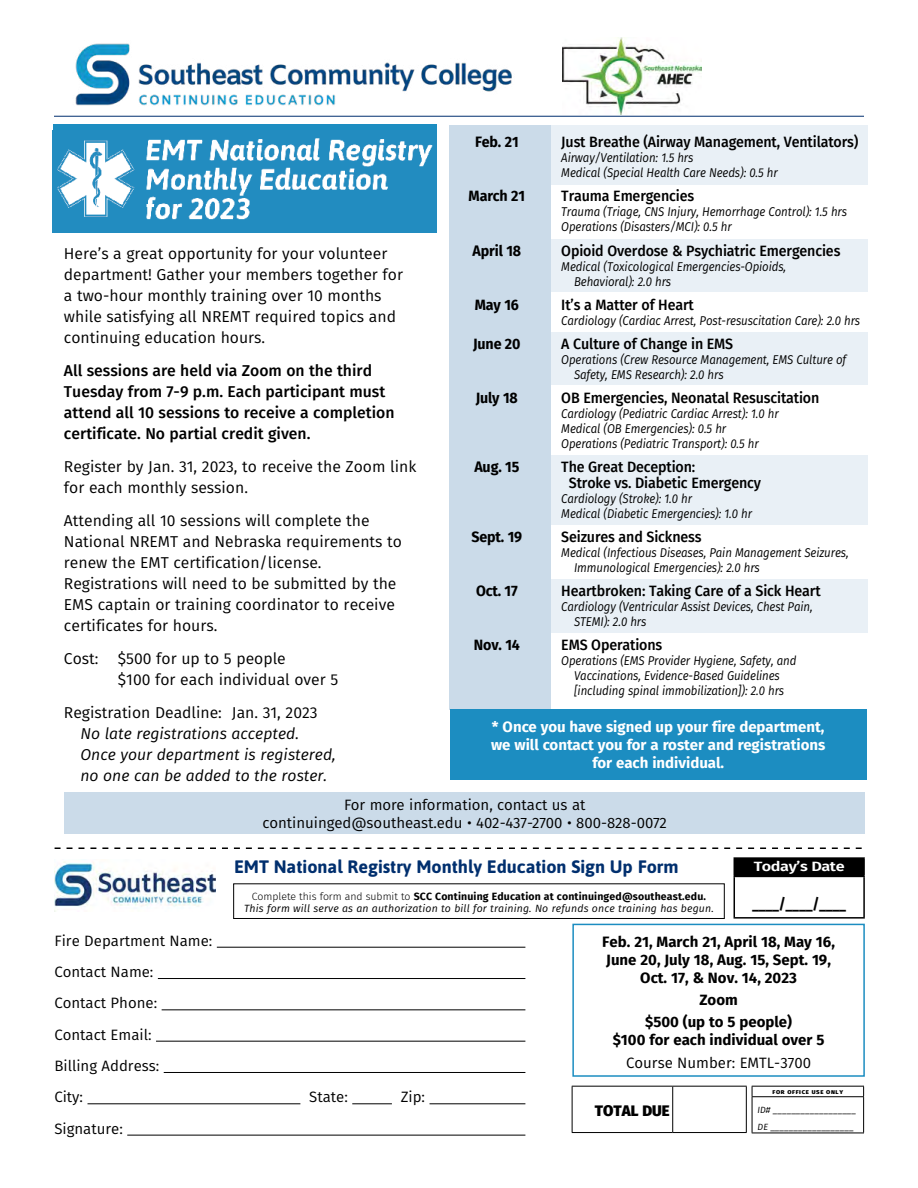
<style>
.page{position:relative;width:918px;height:1188px;background:#fff}
.page>*{position:absolute;margin:0;border:0;box-sizing:border-box;transform-origin:0 0}
.t1{font:700 18px "Asap";color:#002f6e}
.text{font:15.75px/21px "Fira Sans";color:#000}
.text-2{font:500 15.75px/21px "Fira Sans";color:#000}
.text-3{font:italic 15.75px/21px "Fira Sans";color:#000}
.t2{font:500 15px/16.5px "Fira Sans";letter-spacing:-.01em;color:#000;scale:.95 1}
.description{font:15px/18px "Fira Sans";color:#000;text-align:center}
.t3{font:700 15px/18px "Fira Sans";color:#000;text-align:center}
.description-2{font:700 15px/18px "Fira Sans";color:#fff;text-align:center}
.t4{font:700 15px "Fira Sans";color:#000;scale:.95 1}
.t5{font:700 15px "Fira Sans";color:#000;scale:.9 1}
.t6{font:900 15px "Fira Sans";color:#000}
.t7{font:600 13.5px "Fira Sans";letter-spacing:-.025em;color:#fff;scale:1.2 1}
.t8{font:italic 12.75px/15px "Fira Sans";letter-spacing:-.01em;color:#000;scale:.9 1}
.t9{font:italic 10.5px "Fira Sans";letter-spacing:.015em;color:#000}
.t10{font:700 10.5px "Fira Sans";letter-spacing:.015em;color:#000}
.t11{font:italic 9px "Fira Sans";color:#000}
.t12{font:900 5.4px "Fira Sans";letter-spacing:.11em;color:#000;scale:1.11 1}
.s1{font-style:normal}
.s2{font-weight:300}
</style>
<div class="page">
<div style="left:463px;top:125px;width:405px;height:60px;background:#e9f0f6"></div>
<div style="left:463px;top:239px;width:405px;height:53px;background:#e9f0f6"></div>
<div style="left:463px;top:332px;width:405px;height:53px;background:#e9f0f6"></div>
<div style="left:463px;top:455px;width:405px;height:70px;background:#e9f0f6"></div>
<div style="left:463px;top:580px;width:405px;height:53px;background:#e9f0f6"></div>
<div style="left:449px;top:125px;width:102px;height:585px;background:#cbdbe9"></div>
<div style="left:64px;top:792px;width:801px;height:42px;background:#cbdbe9"></div>
<div style="left:450px;top:710px;width:417px;height:70px;background:#1c8dc1"></div>
<hr style="left:217px;top:947px;width:308px;height:1px;background:#000">
<hr style="left:158px;top:978px;width:367px;height:1px;background:#000">
<hr style="left:162px;top:1009px;width:363px;height:1px;background:#000">
<hr style="left:156px;top:1041px;width:369px;height:1px;background:#000">
<hr style="left:164px;top:1072px;width:361px;height:1px;background:#000">
<hr style="left:88px;top:1103px;width:212px;height:1px;background:#000">
<hr style="left:352px;top:1103px;width:40px;height:1px;background:#000">
<hr style="left:430px;top:1103px;width:95px;height:1px;background:#000">
<hr style="left:127px;top:1135px;width:398px;height:1px;background:#000">
<div style="left:572px;top:924px;width:293px;height:153px;border:2px solid #1c8dc1"></div>
<div style="left:53px;top:124px;width:383px;height:109px;background:#1c8dc1"></div>
<img style="left:57px;top:138px;width:376px;height:82px">
<svg style="left:55px;top:848px;width:807px;height:1px"></svg>
<svg style="left:233px;top:883px;width:492px;height:36px"></svg>
<div style="left:734px;top:858px;width:130px;height:18px;background:#000"></div>
<hr style="left:734px;top:857px;width:131px;height:2px;background:#000">
<svg style="left:864px;top:859px;width:1px;height:17px"></svg>
<hr style="left:734px;top:876px;width:131px;height:1px;background:#000">
<hr style="left:734px;top:877px;width:1px;height:40px;background:#000">
<hr style="left:863px;top:877px;width:2px;height:40px;background:#000">
<hr style="left:734px;top:917px;width:131px;height:2px;background:#000">
<img style="left:54px;top:859px;width:162px;height:52px">
<hr style="left:752px;top:1096px;width:112px;height:1px;background:#000">
<hr style="left:863px;top:1097px;width:1px;height:36px;background:#000">
<hr style="left:752px;top:1086px;width:112px;height:1px;background:#000">
<hr style="left:752px;top:1097px;width:1px;height:36px;background:#000">
<hr style="left:752px;top:1133px;width:112px;height:1px;background:#000">
<svg style="left:673px;top:1087px;width:73px;height:45px"></svg>
<hr style="left:572px;top:1086px;width:101px;height:1px;background:#000">
<hr style="left:673px;top:1086px;width:74px;height:1px;background:#000">
<hr style="left:672px;top:1087px;width:1px;height:45px;background:#000">
<hr style="left:572px;top:1087px;width:1px;height:45px;background:#000">
<hr style="left:746px;top:1087px;width:1px;height:45px;background:#000">
<hr style="left:572px;top:1132px;width:101px;height:1px;background:#000">
<hr style="left:673px;top:1132px;width:74px;height:1px;background:#000">
<img style="left:75px;top:43px;width:437px;height:63px">
<img style="left:563px;top:37px;width:138px;height:78px">
<hr style="left:54px;top:116px;width:810px;height:1px;background:#002f6e">
<p class="text" style="left:64px;top:243px;width:341px">Here’s a great opportunity for your volunteer department! Gather your members together for a two-hour monthly training over 10 months while satisfying all NREMT required topics and continuing education hours.</p>
<p class="text-2" style="left:64px;top:359px;width:332px">All sessions are held via Zoom on the third Tuesday from 7-9 p.m. Each participant must attend all 10 sessions to receive a completion certificate. No partial credit given.</p>
<p class="text" style="left:64px;top:456px;width:354px">Register by Jan. 31, 2023, to receive the Zoom link for each monthly session.</p>
<p class="text" style="left:64px;top:509px;width:339px">Attending all 10 sessions will complete the National NREMT and Nebraska requirements to renew the EMT certification/license.<br>Registrations will need to be submitted by the EMS captain or training coordinator to receive certificates for hours.</p>
<p class="text" style="left:118px;top:647px;width:222px;text-indent:-54px">Cost: $500 for up to 5 people<br>$100 for each individual over 5</p>
<p class="text-3" style="left:80px;top:701px;width:257px;text-indent:-16px"><span class="s1">Registration Deadline: Jan. 31, 2023<br></span>No late registrations accepted.<br>Once your department is registered, no one can be added to the roster.</p>
<p class="t4" style="left:475px;top:130px;width:47px">Feb. 21</p>
<p class="t2" style="left:561px;top:133px;width:314px">Just Breathe (Airway Management, Ventilators)</p>
<p class="t8" style="left:561px;top:150px;width:148px">Airway/Ventilation: 1.5 hrs</p>
<p class="t8" style="left:561px;top:165px;width:242px">Medical (Special Health Care Needs): 0.5 hr</p>
<p class="t4" style="left:469px;top:184px;width:61px">March 21</p>
<p class="t2" style="left:561px;top:187px;width:141px">Trauma Emergencies</p>
<p class="t8" style="left:561px;top:204px;width:319px">Trauma (Triage, CNS Injury, Hemorrhage Control): 1.5 hrs</p>
<p class="t8" style="left:561px;top:219px;width:191px">Operations (Disasters/MCI): 0.5 hr</p>
<p class="t4" style="left:473px;top:238px;width:53px">April 18</p>
<p class="t2" style="left:561px;top:241px;width:295px">Opioid Overdose &amp; Psychiatric Emergencies</p>
<p class="t8" style="left:574px;top:258px;width:237px;text-indent:-13px">Medical (Toxicological Emergencies-Opioids,<br>Behavioral): 2.0 hrs</p>
<p class="t4" style="left:475px;top:292px;width:48px">May 16</p>
<p class="t2" style="left:561px;top:295px;width:141px">It’s a Matter of Heart</p>
<p class="t8" style="left:561px;top:312px;width:334px">Cardiology (Cardiac Arrest, Post-resuscitation Care): 2.0 hrs</p>
<p class="t4" style="left:473px;top:331px;width:51px">June 20</p>
<p class="t2" style="left:561px;top:334px;width:183px">A Culture of Change in EMS</p>
<p class="t8" style="left:574px;top:351px;width:304px;text-indent:-13px">Operations (Crew Resource Management, EMS Culture of<br>Safety, EMS Research): 2.0 hrs</p>
<p class="t4" style="left:476px;top:385px;width:46px">July 18</p>
<p class="t2" style="left:561px;top:388px;width:273px">OB Emergencies, Neonatal Resuscitation</p>
<p class="t8" style="left:561px;top:406px;width:243px">Cardiology (Pediatric Cardiac Arrest): 1.0 hr</p>
<p class="t8" style="left:561px;top:421px;width:185px">Medical (OB Emergencies): 0.5 hr</p>
<p class="t8" style="left:561px;top:436px;width:221px">Operations (Pediatric Transport): 0.5 hr</p>
<p class="t4" style="left:474px;top:454px;width:49px">Aug. 15</p>
<p class="t2" style="left:569px;top:458px;width:204px;text-indent:-8px">The Great Deception:<br>Stroke vs. Diabetic Emergency</p>
<p class="t8" style="left:561px;top:491px;width:147px">Cardiology (Stroke): 1.0 hr</p>
<p class="t8" style="left:561px;top:506px;width:214px">Medical (Diabetic Emergencies): 1.0 hr</p>
<p class="t4" style="left:471px;top:524px;width:55px">Sept. 19</p>
<p class="t2" style="left:561px;top:528px;width:149px">Seizures and Sickness</p>
<p class="t8" style="left:574px;top:545px;width:307px;text-indent:-13px">Medical (Infectious Diseases, Pain Management Seizures,<br>Immunological Emergencies): 2.0 hrs</p>
<p class="t4" style="left:476px;top:579px;width:45px">Oct. 17</p>
<p class="t2" style="left:561px;top:582px;width:275px">Heartbroken: Taking Care of a Sick Heart</p>
<p class="t8" style="left:574px;top:599px;width:267px;text-indent:-13px">Cardiology (Ventricular Assist Devices, Chest Pain,<br>STEMI): 2.0 hrs</p>
<p class="t4" style="left:474px;top:633px;width:50px">Nov. 14</p>
<p class="t2" style="left:561px;top:636px;width:108px">EMS Operations</p>
<p class="t8" style="left:561px;top:653px;width:263px;text-align:center">Operations (EMS Provider Hygiene, Safety, and<br>Vaccinations, Evidence-Based Guidelines [including spinal immobilization]): 2.0 hrs</p>
<p class="description-2" style="left:491px;top:717px;width:336px">* Once you have signed up your fire department, we will contact you for a roster and registrations for each individual.</p>
<p class="description" style="left:263px;top:795px;width:406px">For more information, contact us at continuinged@southeast.edu • 402-437-2700 • 800-828-0072</p>
<p class="t1" style="left:234px;top:854px;width:446px">EMT National Registry Monthly Education Sign Up Form</p>
<p class="t10" style="left:252px;top:887px;width:456px"><span class="s2">Complete this form and submit to</span> SCC Continuing Education at continuinged@southeast.edu.</p>
<p class="t9" style="left:244px;top:901px;width:471px">This form will serve as an authorization to bill for training. No refunds once training has begun.</p>
<p class="t7" style="left:754px;top:855px;width:77px">Today’s Date</p>
<p class="t5" style="left:752px;top:891px;width:106px">____/____/____</p>
<p class="description" style="left:54px;top:931px;width:160px">Fire Department Name:</p>
<p class="description" style="left:54px;top:962px;width:101px">Contact Name:</p>
<p class="description" style="left:54px;top:994px;width:104px">Contact Phone:</p>
<p class="description" style="left:54px;top:1025px;width:99px">Contact Email:</p>
<p class="description" style="left:54px;top:1056px;width:106px">Billing Address:</p>
<p class="description" style="left:54px;top:1088px;width:30px">City:</p>
<p class="description" style="left:309px;top:1088px;width:40px">State:</p>
<p class="description" style="left:401px;top:1088px;width:26px">Zip:</p>
<p class="description" style="left:54px;top:1119px;width:70px">Signature:</p>
<p class="t3" style="left:602px;top:931px;width:234px">Feb. 21, March 21, April 18, May 16,<br>June 20, July 18, Aug. 15, Sept. 19,<br>Oct. 17, &amp; Nov. 14, 2023</p>
<p class="t3" style="left:699px;top:990px;width:40px">Zoom</p>
<p class="t3" style="left:613px;top:1012px;width:213px">$500 (up to 5 people)<br>$100 for each individual over 5</p>
<p class="description" style="left:626px;top:1053px;width:186px">Course Number: EMTL-3700</p>
<p class="t6" style="left:595px;top:1098px;width:76px">TOTAL DUE</p>
<p class="t12" style="left:773px;top:1087px;width:65px">FOR OFFICE USE ONLY</p>
<p class="t11" style="left:758px;top:1104px;width:100px">ID# __________________</p>
<p class="t11" style="left:758px;top:1120px;width:98px">DE __________________</p>
</div>
